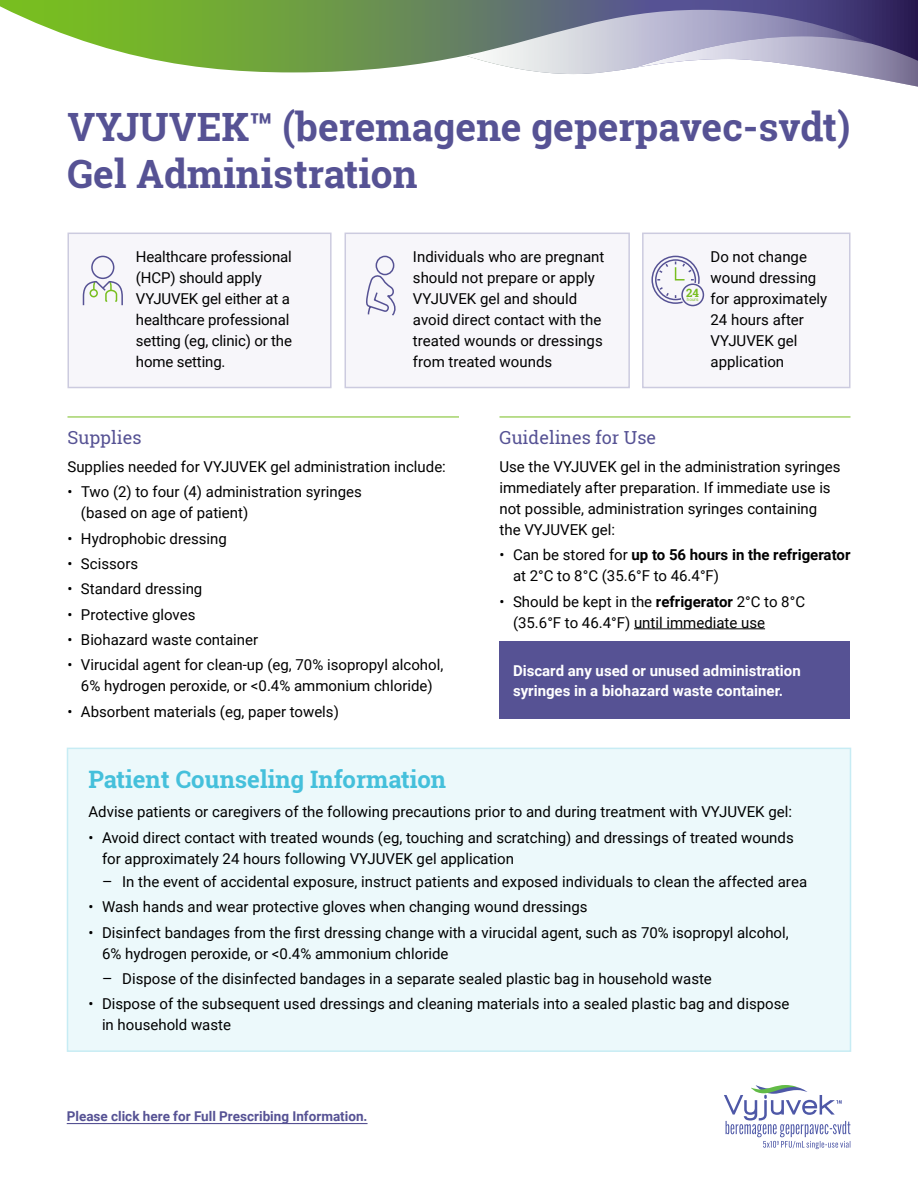
<style>
.page{position:relative;width:918px;height:1188px;background:#fff}
.page>*{position:absolute;margin:0;border:0;box-sizing:border-box;transform-origin:0 0}
.t1{font:700 39px/46.8px "Roboto Slab";color:#565294}
.t2{font:700 24px "Roboto Slab";color:#45c0db}
.t3{font:18px "Roboto Slab";color:#565294}
.t4{font:15px/21px "Roboto";color:#000}
.t5{font:700 15px/19.5px "Roboto";color:#fff}
.t6{font:700 13.5px "Roboto";color:#565294}
.t7{font:700 11.55px "Roboto Slab";color:#78be20}
.t8{font:4.65px "Roboto";color:#78be20}
.s1{font-weight:700}
.s2{font-family:"Roboto Slab"}
</style>
<div class="page">
<hr style="left:67px;top:1123px;width:301px;height:1px;background:#565294">
<svg style="left:0;top:0;width:918px;height:418px"></svg>
<svg style="left:465px;top:10px;width:453px;height:92px"></svg>
<div style="left:68px;top:748px;width:782px;height:303px;background:#ecf9fb"></div>
<div style="left:67px;top:748px;width:784px;height:304px;border:2px solid #c7ecf4"></div>
<hr style="left:68px;top:417px;width:391px;height:1px;background:#78be20">
<hr style="left:500px;top:417px;width:350px;height:1px;background:#78be20">
<hr style="left:634px;top:628px;width:131px;height:1px;background:#000">
<div style="left:500px;top:642px;width:350px;height:77px;background:#565294"></div>
<div style="left:345px;top:233px;width:284px;height:155px;background:#f7f6fa"></div>
<div style="left:345px;top:233px;width:285px;height:155px;border:2px solid #cccbdf"></div>
<svg style="left:366px;top:255px;width:30px;height:61px"></svg>
<div style="left:643px;top:233px;width:207px;height:155px;background:#f7f6fa"></div>
<div style="left:642px;top:233px;width:208px;height:155px;border:2px solid #cccbdf"></div>
<svg style="left:651px;top:255px;width:54px;height:52px"></svg>
<div style="left:68px;top:233px;width:263px;height:155px;background:#f7f6fa"></div>
<div style="left:68px;top:233px;width:264px;height:155px;border:2px solid #cccbdf"></div>
<div style="left:91px;top:256px;width:23px;height:23px;border:2px solid #565294;border-radius:50%"></div>
<svg style="left:82px;top:281px;width:41px;height:25px"></svg>
<svg style="left:724px;top:1085px;width:126px;height:64px"></svg>
<h1 class="t1" style="left:68px;top:103px;width:785px">VYJUVEK™ (beremagene geperpavec-svdt)<br>Gel Administration</h1>
<p class="t4" style="left:136px;top:245px;width:158px">Healthcare professional (HCP) should apply<br>VYJUVEK gel either at a healthcare professional setting (eg, clinic) or the home setting.</p>
<p class="t4" style="left:413px;top:245px;width:193px">Individuals who are pregnant should not prepare or apply<br>VYJUVEK gel and should avoid direct contact with the treated wounds or dressings from treated wounds</p>
<p class="t4" style="left:711px;top:245px;width:118px">Do not change wound dressing for approximately<br>24 hours after<br>VYJUVEK gel application</p>
<p class="t7" style="left:686px;top:285px;width:14px">24</p>
<p class="t8" style="left:687px;top:296px;width:13px">hours</p>
<p class="t3" style="left:68px;top:425px;width:76px">Supplies</p>
<p class="t4" style="left:68px;top:456px;width:380px">Supplies needed for VYJUVEK gel administration include:</p>
<p class="t4" style="left:81px;top:481px;width:282px;text-indent:-13px">• Two (2) to four (4) administration syringes (based on age of patient)</p>
<p class="t4" style="left:67px;top:527px;width:161px">• Hydrophobic dressing</p>
<p class="t4" style="left:67px;top:553px;width:72px">• Scissors</p>
<p class="t4" style="left:67px;top:578px;width:136px">• Standard dressing</p>
<p class="t4" style="left:67px;top:603px;width:130px">• Protective gloves</p>
<p class="t4" style="left:67px;top:629px;width:192px">• Biohazard waste container</p>
<p class="t4" style="left:67px;top:654px;width:377px;text-align:center">• Virucidal agent for clean-up (eg, 70% isopropyl alcohol,<br>6% hydrogen peroxide, or &lt;0.4% ammonium chloride)</p>
<p class="t4" style="left:67px;top:700px;width:273px">• Absorbent materials (eg, paper towels)</p>
<p class="t3" style="left:500px;top:425px;width:158px">Guidelines for Use</p>
<p class="t4" style="left:500px;top:456px;width:343px">Use the VYJUVEK gel in the administration syringes immediately after preparation. If immediate use is not possible, administration syringes containing the VYJUVEK gel:</p>
<p class="t4" style="left:513px;top:544px;width:339px;text-indent:-14px">• Can be stored for <span class="s1">up to 56 hours in the refrigerator </span>at 2°C to 8°C (35.6°F to 46.4°F)</p>
<p class="t4" style="left:513px;top:590px;width:294px;text-indent:-14px">• Should be kept in the <span class="s1">refrigerator</span> 2°C to 8°C (35.6°F to 46.4°F) until immediate use</p>
<p class="t5" style="left:513px;top:661px;width:289px">Discard any used or unused administration syringes in a biohazard waste container.</p>
<h2 class="t2" style="left:88px;top:763px;width:359px">Patient Counseling Information</h2>
<p class="t4" style="left:88px;top:801px;width:705px">Advise patients or caregivers of the following precautions prior to and during treatment with VYJUVEK gel:</p>
<p class="t4" style="left:102px;top:826px;width:693px;text-indent:-14px">• Avoid direct contact with treated wounds (eg, touching and scratching) and dressings of treated wounds for approximately 24 hours following VYJUVEK gel application</p>
<p class="t4" style="left:102px;top:871px;width:707px"><span class="s2">–</span> In the event of accidental exposure, instruct patients and exposed individuals to clean the affected area</p>
<p class="t4" style="left:89px;top:896px;width:501px">• Wash hands and wear protective gloves when changing wound dressings</p>
<p class="t4" style="left:102px;top:921px;width:688px;text-indent:-14px">• Disinfect bandages from the first dressing change with a virucidal agent, such as 70% isopropyl alcohol,<br>6% hydrogen peroxide, or &lt;0.4% ammonium chloride</p>
<p class="t4" style="left:102px;top:967px;width:611px"><span class="s2">–</span> Dispose of the disinfected bandages in a separate sealed plastic bag in household waste</p>
<p class="t4" style="left:102px;top:993px;width:689px;text-indent:-14px">• Dispose of the subsequent used dressings and cleaning materials into a sealed plastic bag and dispose in household waste</p>
<p class="t6" style="left:67px;top:1106px;width:302px">Please click here for Full Prescribing Information.</p>
</div>
